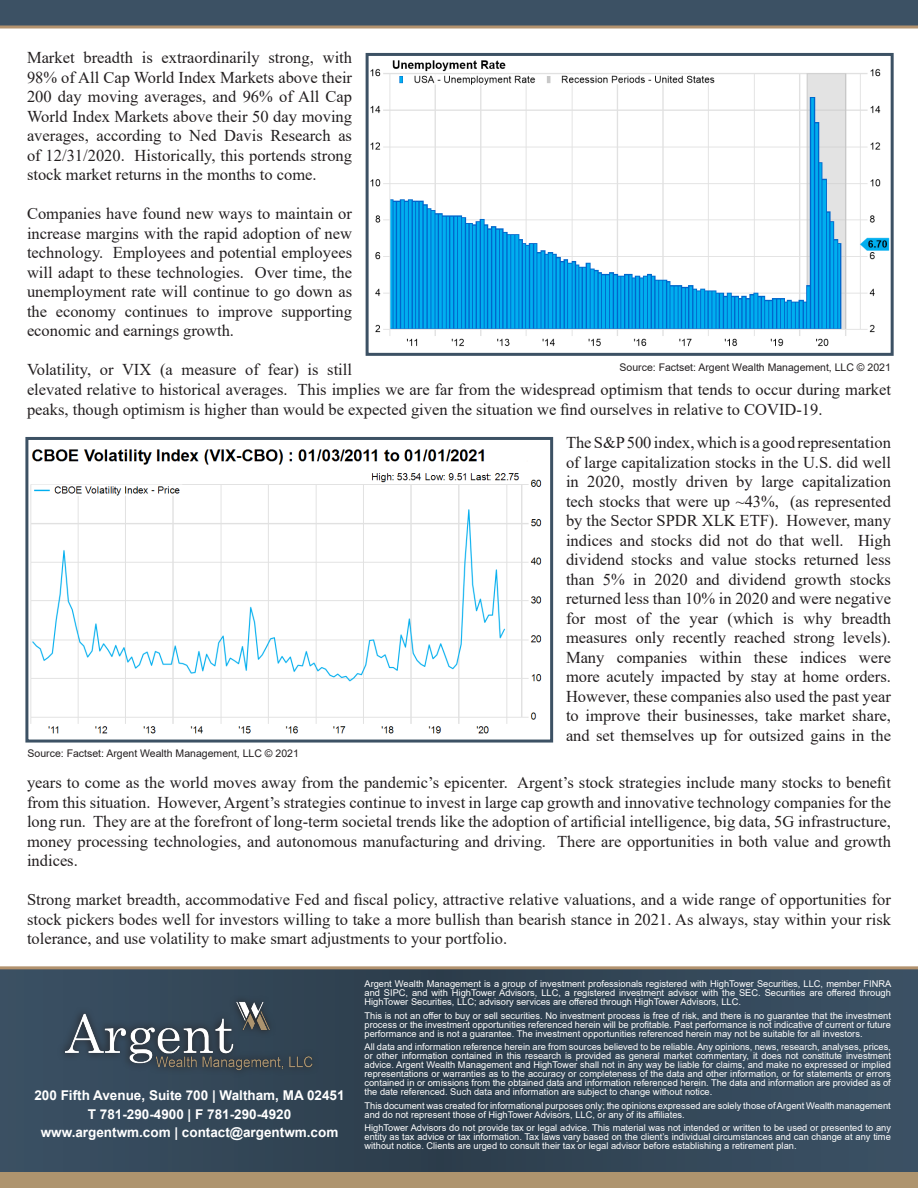
<style>
.page{position:relative;width:918px;height:1188px;background:#fff}
.page>*{position:absolute;margin:0;border:0;box-sizing:border-box;transform-origin:0 0}
.t1{font:16.5px/19.5px "Times New Roman";color:#231f20;text-align:justify}
.t2{font:700 13.5px "Arial";color:#fff}
.t3{font:10.5px "Arial";color:#231f20}
.t4{font:9.3px/9px "Arial";color:#fff;text-align:justify}
</style>
<div class="page">
<div style="left:0;top:968px;width:918px;height:211px;background:#344758"></div>
<div style="left:0;top:0;width:918px;height:26px;background:#3c5164"></div>
<hr style="left:0;top:25px;width:918px;height:3px;background:#b2926e">
<hr style="left:0;top:966px;width:918px;height:3px;background:#b2926e">
<img style="left:65px;top:999px;width:248px;height:72px">
<svg style="left:25px;top:437px;width:529px;height:306px"></svg>
<svg style="left:365px;top:52px;width:529px;height:304px"></svg>
<div style="left:0;top:1172px;width:918px;height:16px;background:#ae946e"></div>
<p class="t1" style="left:27px;top:47px;width:327px">Market breadth is extraordinarily strong, with 98% of All Cap World Index Markets above their 200 day moving averages, and 96% of All Cap World Index Markets above their 50 day moving averages, according to Ned Davis Research as of 12/31/2020. Historically, this portends strong stock market returns in the months to come.</p>
<p class="t1" style="left:27px;top:203px;width:327px">Companies have found new ways to maintain or increase margins with the rapid adoption of new technology. Employees and potential employees will adapt to these technologies. Over time, the unemployment rate will continue to go down as the economy continues to improve supporting economic and earnings growth.</p>
<p class="t1" style="left:27px;top:359px;width:327px">Volatility, or VIX (a measure of fear) is still</p>
<p class="t3" style="left:620px;top:360px;width:273px">Source: Factset: Argent Wealth Management, LLC © 2021</p>
<p class="t1" style="left:27px;top:380px;width:866px">elevated relative to historical averages. This implies we are far from the widespread optimism that tends to occur during market peaks, though optimism is higher than would be expected given the situation we find ourselves in relative to COVID-19.</p>
<p class="t1" style="left:566px;top:433px;width:327px">The S&amp;P 500 index, which is a good representation of large capitalization stocks in the U.S. did well in 2020, mostly driven by large capitalization tech stocks that were up ~43%, (as represented by the Sector SPDR XLK ETF). However, many indices and stocks did not do that well. High dividend stocks and value stocks returned less than 5% in 2020 and dividend growth stocks returned less than 10% in 2020 and were negative for most of the year (which is why breadth measures only recently reached strong levels).<br>Many companies within these indices were more acutely impacted by stay at home orders.<br>However, these companies also used the past year to improve their businesses, take market share, and set themselves up for outsized gains in the</p>
<p class="t1" style="left:27px;top:773px;width:866px">years to come as the world moves away from the pandemic’s epicenter. Argent’s stock strategies include many stocks to benefit from this situation. However, Argent’s strategies continue to invest in large cap growth and innovative technology companies for the long run. They are at the forefront of long-term societal trends like the adoption of artificial intelligence, big data, 5G infrastructure, money processing technologies, and autonomous manufacturing and driving. There are opportunities in both value and growth indices.</p>
<p class="t1" style="left:27px;top:890px;width:866px">Strong market breadth, accommodative Fed and fiscal policy, attractive relative valuations, and a wide range of opportunities for stock pickers bodes well for investors willing to take a more bullish than bearish stance in 2021. As always, stay within your risk tolerance, and use volatility to make smart adjustments to your portfolio.</p>
<p class="t3" style="left:28px;top:746px;width:273px">Source: Factset: Argent Wealth Management, LLC © 2021</p>
<p class="t2" style="left:34px;top:1086px;width:312px">200 Fifth Avenue, Suite 700 | Waltham, MA 02451</p>
<p class="t2" style="left:88px;top:1105px;width:205px">T 781-290-4900 | F 781-290-4920</p>
<p class="t2" style="left:41px;top:1123px;width:299px">www.argentwm.com | contact@argentwm.com</p>
<p class="t4" style="left:364px;top:980px;width:528px">Argent Wealth Management is a group of investment professionals registered with HighTower Securities, LLC, member FINRA and SIPC, and with HighTower Advisors, LLC, a registered investment advisor with the SEC. Securities are offered through HighTower Securities, LLC; advisory services are offered through HighTower Advisors, LLC.</p>
<p class="t4" style="left:364px;top:1011px;width:528px">This is not an offer to buy or sell securities. No investment process is free of risk, and there is no guarantee that the investment process or the investment opportunities referenced herein will be profitable. Past performance is not indicative of current or future performance and is not a guarantee. The investment opportunities referenced herein may not be suitable for all investors.</p>
<p class="t4" style="left:364px;top:1043px;width:528px">All data and information reference herein are from sources believed to be reliable. Any opinions, news, research, analyses, prices, or other information contained in this research is provided as general market commentary, it does not constitute investment advice. Argent Wealth Management and HighTower shall not in any way be liable for claims, and make no expressed or implied representations or warranties as to the accuracy or completeness of the data and other information, or for statements or errors contained in or omissions from the obtained data and information referenced herein. The data and information are provided as of the date referenced. Such data and information are subject to change without notice.</p>
<p class="t4" style="left:364px;top:1101px;width:528px">This document was created for informational purposes only; the opinions expressed are solely those of Argent Wealth management and do not represent those of HighTower Advisors, LLC, or any of its affiliates.</p>
<p class="t4" style="left:364px;top:1124px;width:528px">HighTower Advisors do not provide tax or legal advice. This material was not intended or written to be used or presented to any entity as tax advice or tax information. Tax laws vary based on the client’s individual circumstances and can change at any time without notice. Clients are urged to consult their tax or legal advisor before establishing a retirement plan.</p>
</div>
